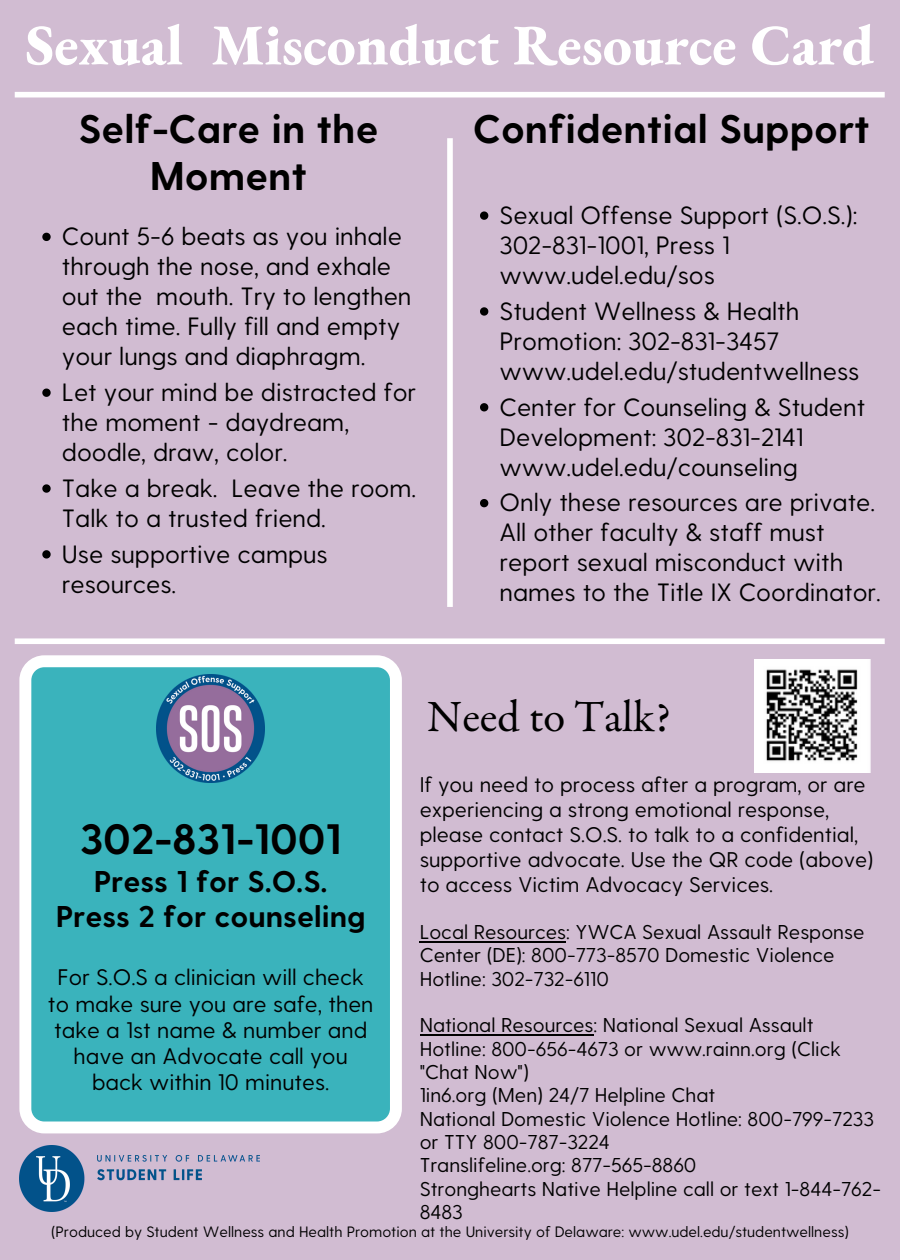
<style>
.page{position:relative;width:900px;height:1260px;background:#d1bcd2}
.page>*{position:absolute;margin:0;border:0;box-sizing:border-box;transform-origin:0 0}
.t1{font:800 57.5px "EB Garamond";color:#fff}
.t2{font:45px "Garamond Premr Pro";color:#000}
.t3{font:700 42.5px "Greycliff CF";color:#000}
.t4{font:700 40px/47px "Greycliff CF";color:#000;text-align:center}
.t5{font:700 30px/35.5px "Greycliff CF";color:#000;text-align:center}
.t6{font:25px/30px "Greycliff CF";color:#000}
.t7{font:22.5px/26.2px "Greycliff CF";color:#000;text-align:center}
.t8{font:21.25px/25px "Greycliff CF";color:#000}
.t9{font:20px/23.2px "Greycliff CF";color:#000}
.t10{font:15px "Greycliff CF";color:#000}
</style>
<div class="page">
<svg style="left:19px;top:655px;width:383px;height:478px;background:#51bbc3"></svg>
<div style="left:15px;top:92px;width:870px;height:5px;background:#fff"></div>
<img style="left:156px;top:674px;width:109px;height:109px">
<img style="left:19px;top:1146px;width:240px;height:65px">
<img style="left:754px;top:660px;width:117px;height:112px">
<div style="left:447px;top:138px;width:6px;height:469px;background:#fff"></div>
<svg style="left:42px;top:233px;width:9px;height:8px"></svg>
<svg style="left:42px;top:389px;width:9px;height:8px"></svg>
<svg style="left:42px;top:484px;width:9px;height:9px"></svg>
<svg style="left:42px;top:550px;width:9px;height:9px"></svg>
<div style="left:15px;top:638px;width:870px;height:6px;background:#fff"></div>
<svg style="left:480px;top:211px;width:8px;height:9px"></svg>
<svg style="left:480px;top:307px;width:8px;height:9px"></svg>
<svg style="left:480px;top:403px;width:8px;height:8px"></svg>
<svg style="left:480px;top:499px;width:8px;height:8px"></svg>
<hr style="left:420px;top:941px;width:146px;height:1px;background:#000">
<hr style="left:420px;top:1034px;width:173px;height:2px;background:#000">
<h1 class="t1" style="left:26px;top:6px;width:850px">Sexual Misconduct Resource Card</h1>
<h3 class="t4" style="left:79px;top:103px;width:301px">Self-Care in the<br>Moment</h3>
<h3 class="t4" style="left:473px;top:103px;width:399px">Confidential Support</h3>
<p class="t6" style="left:62px;top:220px;width:351px">Count 5-6 beats as you inhale through the nose, and exhale out the mouth. Try to lengthen each time. Fully fill and empty your lungs and diaphragm.</p>
<p class="t6" style="left:62px;top:376px;width:356px">Let your mind be distracted for the moment - daydream, doodle, draw, color.</p>
<p class="t6" style="left:62px;top:472px;width:356px">Take a break. Leave the room.<br>Talk to a trusted friend.</p>
<p class="t6" style="left:62px;top:537px;width:267px">Use supportive campus resources.</p>
<p class="t6" style="left:500px;top:199px;width:359px">Sexual Offense Support (S.O.S.):<br>302-831-1001, Press 1 www.udel.edu/sos</p>
<p class="t6" style="left:500px;top:295px;width:361px">Student Wellness &amp; Health<br>Promotion: 302-831-3457 www.udel.edu/studentwellness</p>
<p class="t6" style="left:500px;top:390px;width:367px">Center for Counseling &amp; Student<br>Development: 302-831-2141 www.udel.edu/counseling</p>
<p class="t6" style="left:500px;top:486px;width:383px">Only these resources are private.<br>All other faculty &amp; staff must report sexual misconduct with names to the Title IX Coordinator.</p>
<h3 class="t3" style="left:80px;top:811px;width:263px">302-831-1001</h3>
<p class="t5" style="left:56px;top:862px;width:311px">Press 1 for S.O.S.<br>Press 2 for counseling</p>
<p class="t7" style="left:48px;top:963px;width:327px">For S.O.S a clinician will check to make sure you are safe, then take a 1st name &amp; number and have an Advocate call you back within 10 minutes.</p>
<h2 class="t2" style="left:428px;top:698px;width:244px">Need to Talk?</h2>
<p class="t8" style="left:420px;top:771px;width:455px">If you need to process after a program, or are experiencing a strong emotional response, please contact S.O.S. to talk to a confidential, supportive advocate. Use the QR code (above) to access Victim Advocacy Services.</p>
<p class="t9" style="left:420px;top:919px;width:446px">Local Resources: YWCA Sexual Assault Response<br>Center (DE): 800-773-8570 Domestic Violence<br>Hotline: 302-732-6110</p>
<p class="t9" style="left:420px;top:1013px;width:463px">National Resources: National Sexual Assault Hotline: 800-656-4673 or www.rainn.org (Click "Chat Now")<br>1in6.org (Men) 24/7 Helpline Chat<br>National Domestic Violence Hotline: 800-799-7233 or TTY 800-787-3224<br>Translifeline.org: 877-565-8860<br>Stronghearts Native Helpline call or text 1-844-762- 8483</p>
<p class="t10" style="left:51px;top:1222px;width:799px">(Produced by Student Wellness and Health Promotion at the University of Delaware: www.udel.edu/studentwellness)</p>
</div>
